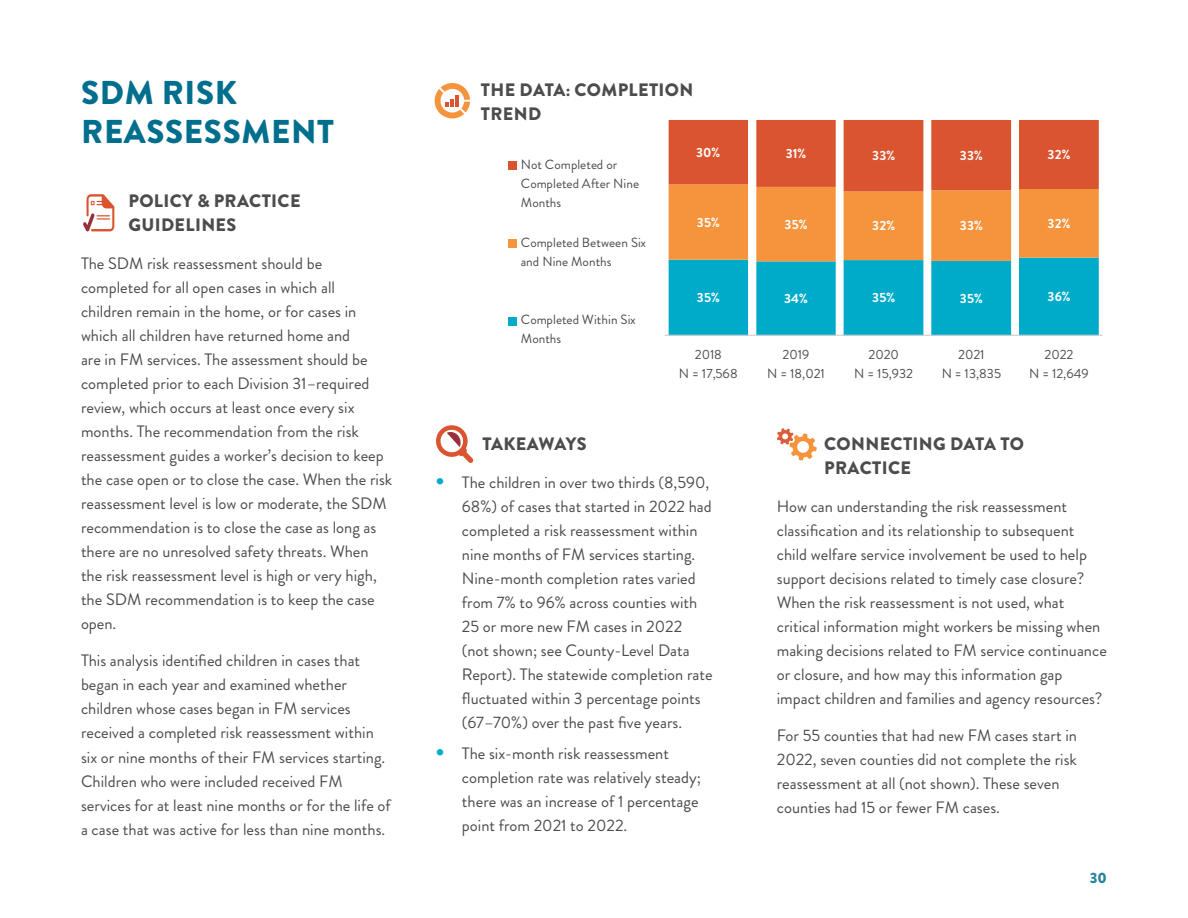
<style>
.page{position:relative;width:1188px;height:918px;background:#fff}
.page>*{position:absolute;margin:0;border:0;box-sizing:border-box;transform-origin:0 0}
.t1{font:900 33px/39px "Brandon Grotesque";letter-spacing:.02em;color:#006e8d}
.t2{font:900 18px/24px "Brandon Grotesque";letter-spacing:.02em;color:#4c4c4e}
.t3{font:16.5px/24px "Brandon Grotesque";color:#4c4c4e}
.t4{font:900 15px "Brandon Grotesque";color:#26849e}
.t5{font:13.35px/19px "Brandon Grotesque";letter-spacing:.005em;color:#4c4c4e;text-align:center}
.t6{font:700 13.35px "Brandon Grotesque";letter-spacing:.01em;color:#fff}
.s1{font-size:30px;color:#00abca}
</style>
<div class="page">
<svg style="left:436px;top:425px;width:37px;height:38px"></svg>
<svg style="left:83px;top:194px;width:31px;height:38px"></svg>
<svg style="left:777px;top:428px;width:40px;height:32px"></svg>
<svg style="left:434px;top:83px;width:36px;height:35px"></svg>
<svg style="left:669px;top:120px;width:430px;height:215px;background:#9f9075"></svg>
<hr style="left:665px;top:335px;width:438px;height:1px;background:#c6c7c9">
<div style="left:508px;top:162px;width:9px;height:8px;background:#d9542f"></div>
<div style="left:508px;top:239px;width:9px;height:9px;background:#f6943d"></div>
<div style="left:508px;top:317px;width:9px;height:8px;background:#00abca"></div>
<h1 class="t1" style="left:81px;top:74px;width:254px">SDM RISK<br>REASSESSMENT</h1>
<p class="t2" style="left:128px;top:189px;width:174px">POLICY &amp; PRACTICE<br>GUIDELINES</p>
<p class="t3" style="left:81px;top:251px;width:313px">The SDM risk reassessment should be completed for all open cases in which all<br>children remain in the home, or for cases in which all children have returned home and<br>are in FM services. The assessment should be completed prior to each Division 31–required review, which occurs at least once every six months. The recommendation from the risk reassessment guides a worker’s decision to keep the case open or to close the case. When the risk reassessment level is low or moderate, the SDM recommendation is to close the case as long as there are no unresolved safety threats. When the risk reassessment level is high or very high, the SDM recommendation is to keep the case open.</p>
<p class="t3" style="left:81px;top:649px;width:311px">This analysis identified children in cases that began in each year and examined whether children whose cases began in FM services received a completed risk reassessment within six or nine months of their FM services starting.<br>Children who were included received FM services for at least nine months or for the life of a case that was active for less than nine months.</p>
<p class="t2" style="left:481px;top:78px;width:214px">THE DATA: COMPLETION<br>TREND</p>
<p class="t5" style="left:521px;top:155px;width:120px;text-align:left">Not Completed or<br>Completed After Nine<br>Months</p>
<p class="t5" style="left:521px;top:233px;width:127px;text-align:left">Completed Between Six and Nine Months</p>
<p class="t5" style="left:521px;top:310px;width:116px;text-align:left">Completed Within Six<br>Months</p>
<p class="t6" style="left:696px;top:143px;width:26px">30%</p>
<p class="t6" style="left:786px;top:144px;width:22px">31%</p>
<p class="t6" style="left:872px;top:146px;width:24px">33%</p>
<p class="t6" style="left:960px;top:146px;width:24px">33%</p>
<p class="t6" style="left:1048px;top:145px;width:24px">32%</p>
<p class="t6" style="left:697px;top:213px;width:24px">35%</p>
<p class="t6" style="left:785px;top:215px;width:24px">35%</p>
<p class="t6" style="left:872px;top:216px;width:24px">32%</p>
<p class="t6" style="left:960px;top:216px;width:24px">33%</p>
<p class="t6" style="left:1048px;top:214px;width:24px">32%</p>
<p class="t6" style="left:697px;top:288px;width:24px">35%</p>
<p class="t6" style="left:784px;top:289px;width:25px">34%</p>
<p class="t6" style="left:872px;top:288px;width:24px">35%</p>
<p class="t6" style="left:960px;top:289px;width:24px">35%</p>
<p class="t6" style="left:1048px;top:287px;width:24px">36%</p>
<p class="t5" style="left:679px;top:345px;width:60px">2018<br>N = 17,568</p>
<p class="t5" style="left:767px;top:345px;width:59px">2019<br>N = 18,021</p>
<p class="t5" style="left:854px;top:345px;width:60px">2020<br>N = 15,932</p>
<p class="t5" style="left:942px;top:345px;width:61px">2021<br>N = 13,835</p>
<p class="t5" style="left:1029px;top:345px;width:61px">2022<br>N = 12,649</p>
<p class="t2" style="left:482px;top:432px;width:106px">TAKEAWAYS</p>
<p class="t3" style="left:462px;top:471px;width:252px;text-indent:-27px"><span class="s1">•</span> The children in over two thirds (8,590, 68%) of cases that started in 2022 had completed a risk reassessment within nine months of FM services starting.<br>Nine-month completion rates varied from 7% to 96% across counties with 25 or more new FM cases in 2022 (not shown; see County-Level Data Report). The statewide completion rate fluctuated within 3 percentage points (67–70%) over the past five years.</p>
<p class="t3" style="left:462px;top:741px;width:241px;text-indent:-27px"><span class="s1">•</span> The six-month risk reassessment completion rate was relatively steady; there was an increase of 1 percentage point from 2021 to 2022.</p>
<p class="t2" style="left:824px;top:432px;width:201px">CONNECTING DATA TO<br>PRACTICE</p>
<p class="t3" style="left:777px;top:494px;width:332px">How can understanding the risk reassessment classification and its relationship to subsequent child welfare service involvement be used to help support decisions related to timely case closure?<br>When the risk reassessment is not used, what critical information might workers be missing when making decisions related to FM service continuance or closure, and how may this information gap impact children and families and agency resources?</p>
<p class="t3" style="left:777px;top:724px;width:302px">For 55 counties that had new FM cases start in 2022, seven counties did not complete the risk reassessment at all (not shown). These seven counties had 15 or fewer FM cases.</p>
<p class="t4" style="left:1090px;top:867px;width:19px">30</p>
</div>
